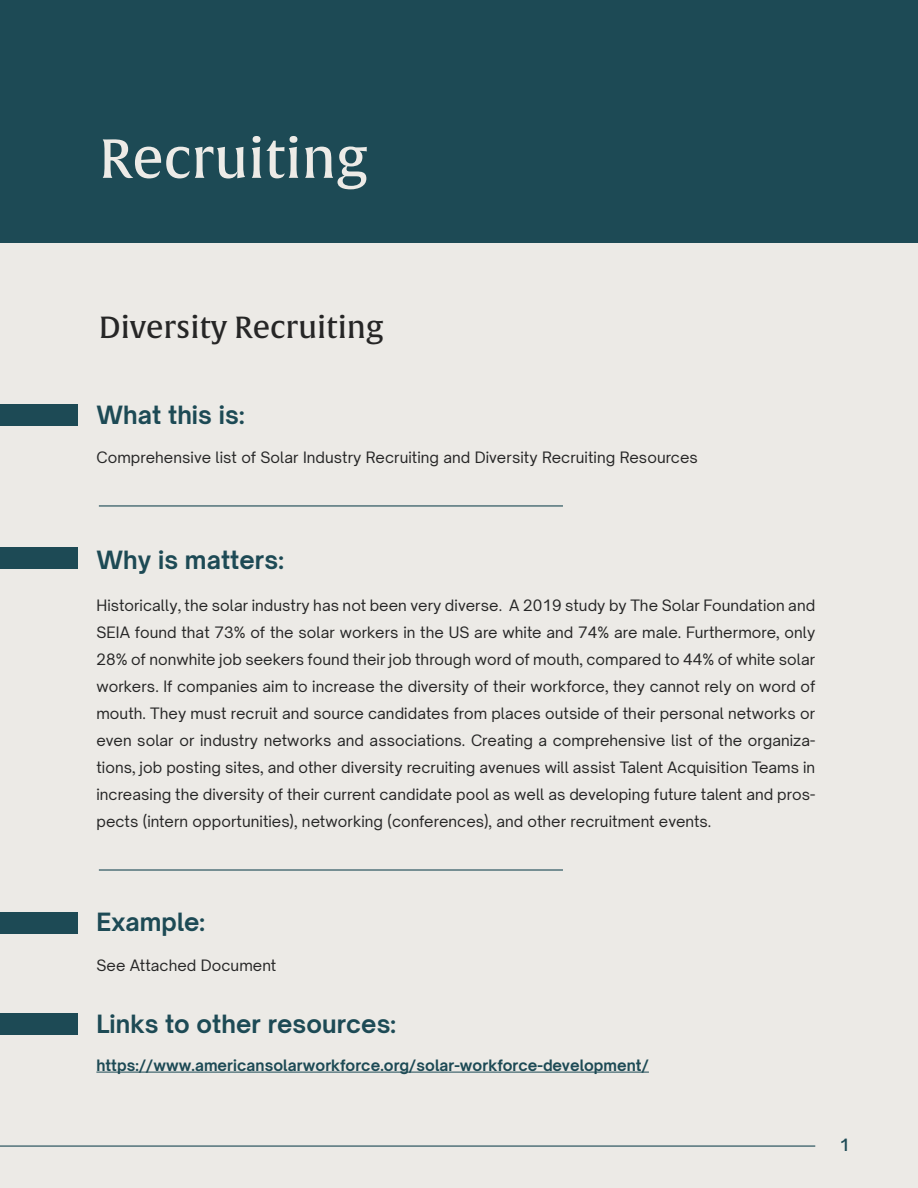
<style>
.page{position:relative;width:918px;height:1188px;background:#eceae6}
.page>*{position:absolute;margin:0;border:0;box-sizing:border-box;transform-origin:0 0}
.t1{font:54px "Alverata Md";color:#edebe7}
.t2{font:30px "Alverata Md";color:#262626}
.t3{font:700 24px "Open Sauce One";letter-spacing:.005em;color:#1d4a55}
.t4{font:500 16.5px "Open Sauce One";color:#1d4a55}
.t5{font:15px/27px "Open Sauce One";letter-spacing:.005em;color:#262626;text-align:justify}
.t6{font:700 15px "Open Sauce One";letter-spacing:.005em;color:#1d4a55}
</style>
<div class="page">
<hr style="left:0;top:1146px;width:815px;height:1px;background:#1d4a55">
<hr style="left:99px;top:869px;width:464px;height:2px;background:#1d4a55">
<hr style="left:99px;top:505px;width:464px;height:2px;background:#1d4a55">
<hr style="left:96px;top:1072px;width:553px;height:1px;background:#1d4a55">
<div style="left:0;top:0;width:918px;height:242px;background:#1d4a55"></div>
<div style="left:0;top:405px;width:77px;height:21px;background:#1d4a55"></div>
<div style="left:0;top:548px;width:77px;height:21px;background:#1d4a55"></div>
<div style="left:0;top:912px;width:77px;height:21px;background:#1d4a55"></div>
<div style="left:0;top:1014px;width:77px;height:21px;background:#1d4a55"></div>
<h1 class="t1" style="left:99px;top:126px;width:270px">Recruiting</h1>
<h2 class="t2" style="left:99px;top:309px;width:286px">Diversity Recruiting</h2>
<h3 class="t3" style="left:96px;top:400px;width:150px">What this is:</h3>
<p class="t5" style="left:96px;top:444px;width:603px">Comprehensive list of Solar Industry Recruiting and Diversity Recruiting Resources</p>
<h3 class="t3" style="left:96px;top:544px;width:189px">Why is matters:</h3>
<p class="t5" style="left:96px;top:591px;width:720px">Historically, the solar industry has not been very diverse. A 2019 study by The Solar Foundation and SEIA found that 73% of the solar workers in the US are white and 74% are male. Furthermore, only 28% of nonwhite job seekers found their job through word of mouth, compared to 44% of white solar workers. If companies aim to increase the diversity of their workforce, they cannot rely on word of mouth. They must recruit and source candidates from places outside of their personal networks or even solar or industry networks and associations. Creating a comprehensive list of the organiza&shy;tions, job posting sites, and other diversity recruiting avenues will assist Talent Acquisition Teams in increasing the diversity of their current candidate pool as well as developing future talent and pros&shy;pects (intern opportunities), networking (conferences), and other recruitment events.</p>
<h3 class="t3" style="left:96px;top:906px;width:110px">Example:</h3>
<p class="t5" style="left:96px;top:952px;width:181px">See Attached Document</p>
<h3 class="t3" style="left:96px;top:1008px;width:301px">Links to other resources:</h3>
<p class="t6" style="left:96px;top:1056px;width:554px">https://www.americansolarworkforce.org/solar-workforce-development/</p>
<p class="t4" style="left:839px;top:1134px;width:12px">1</p>
</div>
